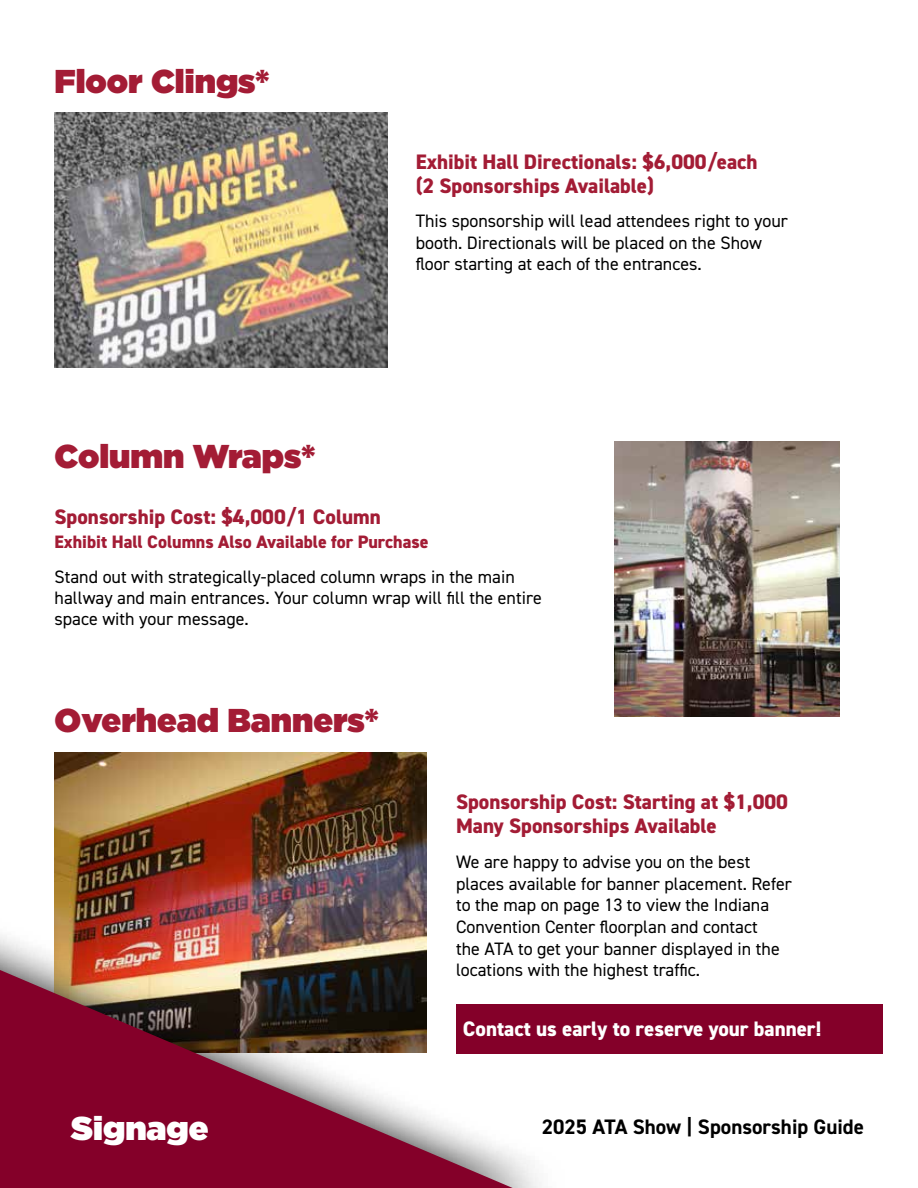
<style>
.page{position:relative;width:918px;height:1188px;background:#fff}
.page>*{position:absolute;margin:0;border:0;box-sizing:border-box;transform-origin:0 0}
.t1{font:900 33px "Gotham";color:#a31c35}
.t2{font:900 33px "Gotham";color:#fff}
.t3{font:800 21px/24px "DIN2014";color:#a31c35}
.t4{font:800 21px "DIN2014";color:#fff}
.t5{font:700 21px "DIN2014";color:#000}
.t6{font:18px/21.6px "DIN2014";color:#000}
.t7{font:800 18px "DIN2014";color:#a31c35}
</style>
<div class="page">
<img style="left:54px;top:753px;width:372px;height:157px">
<div style="left:456px;top:1005px;width:427px;height:49px;background:#840029"></div>
<img style="left:54px;top:112px;width:334px;height:255px">
<img style="left:614px;top:441px;width:225px;height:275px">
<div style="left:0;top:910px;width:569px;height:278px;background:#000;opacity:.92"></div>
<svg style="left:0;top:970px;width:513px;height:218px;fill:#840029"></svg>
<h1 class="t1" style="left:55px;top:66px;width:216px">Floor Clings*</h1>
<h1 class="t1" style="left:55px;top:441px;width:262px">Column Wraps*</h1>
<p class="t3" style="left:416px;top:150px;width:343px">Exhibit Hall Directionals: $6,000/each (2 Sponsorships Available)</p>
<p class="t6" style="left:416px;top:211px;width:374px">This sponsorship will lead attendees right to your booth. Directionals will be placed on the Show floor starting at each of the entrances.</p>
<p class="t3" style="left:55px;top:506px;width:328px">Sponsorship Cost: $4,000/1 Column</p>
<p class="t7" style="left:55px;top:534px;width:375px">Exhibit Hall Columns Also Available for Purchase</p>
<p class="t6" style="left:55px;top:567px;width:489px;line-height:21px">Stand out with strategically-placed column wraps in the main hallway and main entrances. Your column wrap will fill the entire space with your message.</p>
<h1 class="t1" style="left:55px;top:705px;width:326px">Overhead Banners*</h1>
<h1 class="t2" style="left:71px;top:1113px;width:139px">Signage</h1>
<p class="t3" style="left:456px;top:791px;width:334px">Sponsorship Cost: Starting at $1,000<br>Many Sponsorships Available</p>
<p class="t6" style="left:456px;top:852px;width:338px">We are happy to advise you on the best places available for banner placement. Refer to the map on page 13 to view the Indiana Convention Center floorplan and contact<br>the ATA to get your banner displayed in the locations with the highest traffic.</p>
<p class="t4" style="left:463px;top:1019px;width:360px">Contact us early to reserve your banner!</p>
<p class="t5" style="left:542px;top:1117px;width:324px">2025 ATA Show | Sponsorship Guide</p>
</div>
